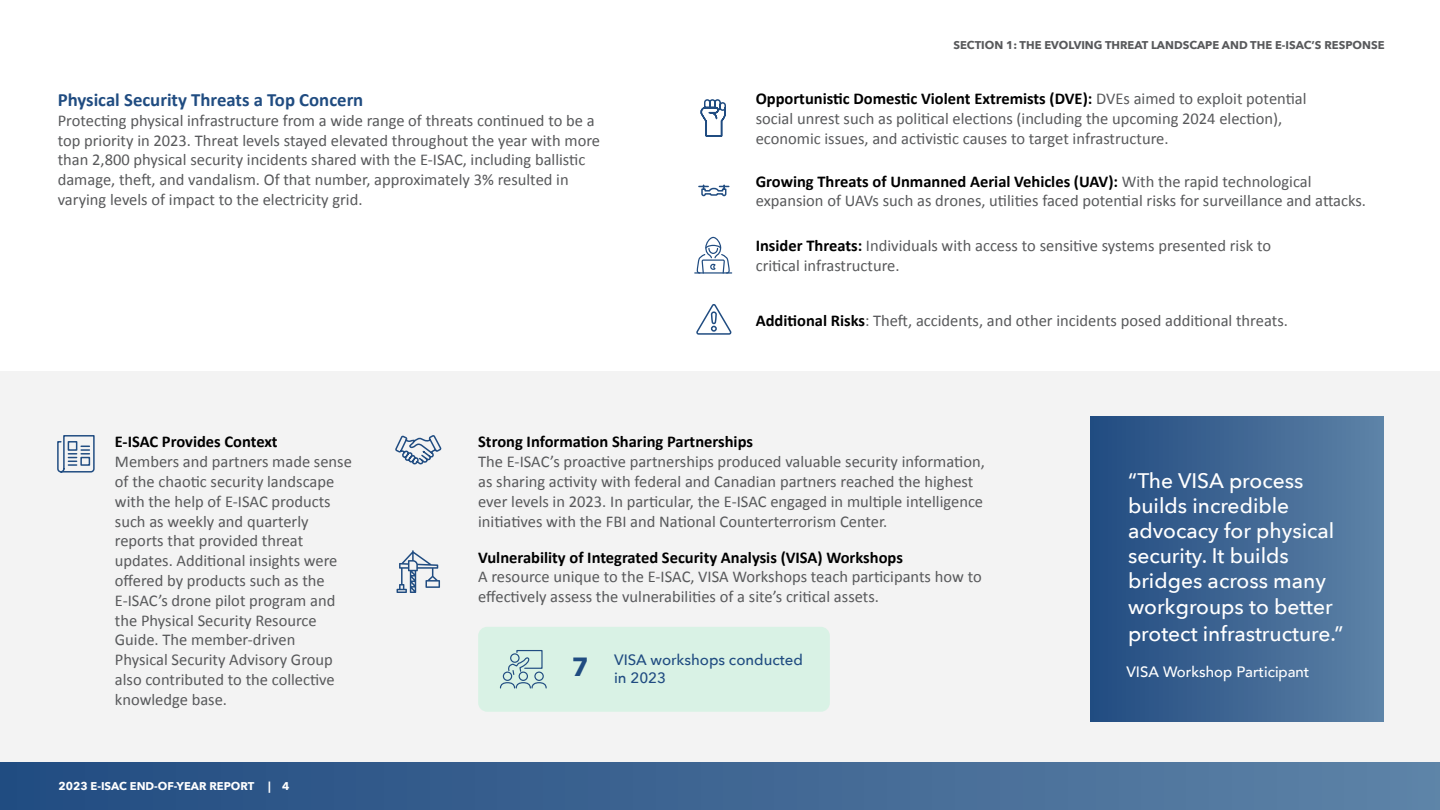
<style>
.page{position:relative;width:1440px;height:810px;background:#fff}
.page>*{position:absolute;margin:0;border:0;box-sizing:border-box;transform-origin:0 0}
.t1{font:500 21px/25.2px "Avenir Next";color:#fff}
.t2{font:700 18.75px "Calibri";color:#204c81}
.t3{font:16.5px/19.8px "Calibri";color:#58595b}
.t4{font:700 16.5px "Calibri";color:#000}
.t5{font:500 15px/18px "Avenir Next";color:#204c81}
.t6{font:500 15px "Avenir";color:#fff}
.t7{font:700 11.25px "Avenir Next";color:#58595b}
.t8{font:700 11.25px "Avenir Next";color:#fff}
.s1{font-weight:700;color:#000}
.s2{font-weight:700;font-size:26.25px}
</style>
<div class="page">
<div style="left:0;top:371px;width:1440px;height:392px;background:#f3f3f3"></div>
<div style="left:1090px;top:416px;width:294px;height:306px;background:linear-gradient(to right,#214b80,#5d82a6)"></div>
<div style="left:0;top:763px;width:1440px;height:47px;background:linear-gradient(to right,#214b80,#5d82a6)"></div>
<svg style="left:697px;top:304px;width:35px;height:31px"></svg>
<svg style="left:700px;top:99px;width:26px;height:38px"></svg>
<svg style="left:698px;top:184px;width:32px;height:13px"></svg>
<svg style="left:397px;top:550px;width:43px;height:43px"></svg>
<svg style="left:395px;top:435px;width:47px;height:30px"></svg>
<hr style="left:694px;top:272px;width:38px;height:2px;background:#204c81">
<svg style="left:697px;top:237px;width:33px;height:37px"></svg>
<div style="left:478px;top:627px;width:352px;height:85px;background:#d9f2e5;border-radius:9px"></div>
<svg style="left:499px;top:650px;width:48px;height:39px"></svg>
<svg style="left:57px;top:435px;width:38px;height:38px"></svg>
<p class="t2" style="left:58px;top:87px;width:307px">Physical Security Threats a Top Concern</p>
<p class="t3" style="left:58px;top:110px;width:544px">Protecting physical infrastructure from a wide range of threats continued to be a top priority in 2023. Threat levels stayed elevated throughout the year with more than 2,800 physical security incidents shared with the E-ISAC, including ballistic damage, theft, and vandalism. Of that number, approximately 3% resulted in varying levels of impact to the electricity grid.</p>
<p class="t7" style="left:953px;top:35px;width:433px">SECTION 1: THE EVOLVING THREAT LANDSCAPE AND THE E-ISAC’S RESPONSE</p>
<p class="t3" style="left:756px;top:88px;width:552px"><span class="s1">Opportunistic Domestic Violent Extremists (DVE):</span> DVEs aimed to exploit potential social unrest such as political elections (including the upcoming 2024 election), economic issues, and activistic causes to target infrastructure.</p>
<p class="t3" style="left:756px;top:171px;width:612px"><span class="s1">Growing Threats of Unmanned Aerial Vehicles (UAV):</span> With the rapid technological expansion of UAVs such as drones, utilities faced potential risks for surveillance and attacks.</p>
<p class="t3" style="left:756px;top:236px;width:517px"><span class="s1">Insider Threats:</span> Individuals with access to sensitive systems presented risk to critical infrastructure.</p>
<p class="t3" style="left:756px;top:310px;width:534px"><span class="s1">Additional Risks</span>: Theft, accidents, and other incidents posed additional threats.</p>
<p class="t4" style="left:115px;top:430px;width:164px">E-ISAC Provides Context</p>
<p class="t3" style="left:115px;top:451px;width:239px">Members and partners made sense of the chaotic security landscape with the help of E-ISAC products such as weekly and quarterly reports that provided threat updates. Additional insights were offered by products such as the<br>E-ISAC’s drone pilot program and the Physical Security Resource<br>Guide. The member-driven<br>Physical Security Advisory Group also contributed to the collective knowledge base.</p>
<p class="t8" style="left:59px;top:776px;width:232px">2023 E-ISAC END-OF-YEAR REPORT | 4</p>
<p class="t4" style="left:478px;top:430px;width:276px">Strong Information Sharing Partnerships</p>
<p class="t3" style="left:478px;top:451px;width:508px">The E-ISAC’s proactive partnerships produced valuable security information, as sharing activity with federal and Canadian partners reached the highest ever levels in 2023. In particular, the E-ISAC engaged in multiple intelligence initiatives with the FBI and National Counterterrorism Center.</p>
<p class="t4" style="left:478px;top:545px;width:426px">Vulnerability of Integrated Security Analysis (VISA) Workshops</p>
<p class="t3" style="left:478px;top:567px;width:505px">A resource unique to the E-ISAC, VISA Workshops teach participants how to effectively assess the vulnerabilities of a site’s critical assets.</p>
<p class="t5" style="left:614px;top:650px;width:190px;text-indent:-42px"><span class="s2">7</span> VISA workshops conducted in 2023</p>
<p class="t1" style="left:1128px;top:467px;width:208px">“The VISA process builds incredible advocacy for physical security. It builds bridges across many workgroups to better</p>
<p class="t1" style="left:1128px;top:620px;width:217px">protect infrastructure.”</p>
<p class="t6" style="left:1127px;top:658px;width:184px">VISA Workshop Participant</p>
</div>
